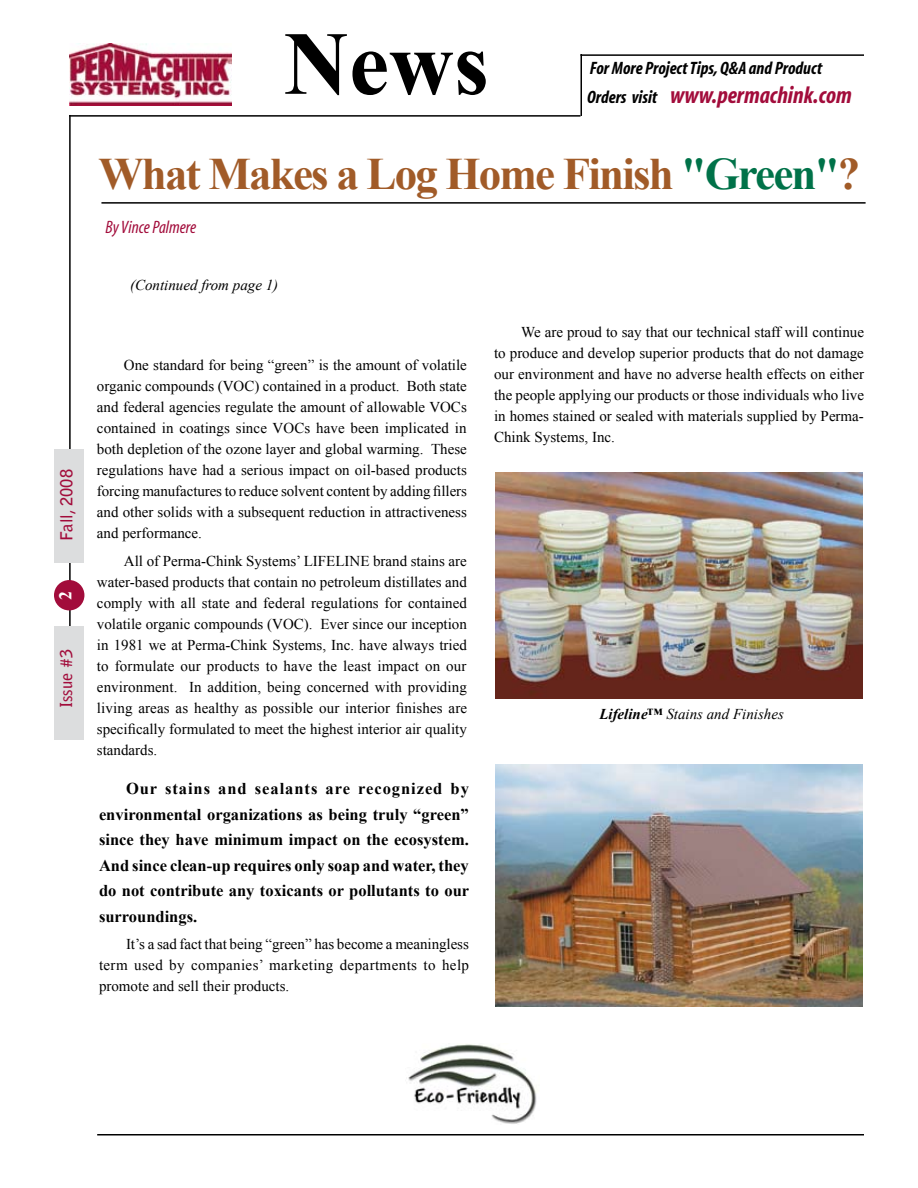
<style>
.page{position:relative;width:918px;height:1188px;background:#fff}
.page>*{position:absolute;margin:0;border:0;box-sizing:border-box;transform-origin:0 0}
.t1{font:700 90px "Times New Roman";color:#000}
.t2{font:700 45px "Times New Roman";letter-spacing:-.04em;color:#a15b28}
.t3{font:italic 700 condensed 24px "Myriad";color:#a20c3b}
.t4{font:italic 700 condensed 18px "Myriad";color:#000}
.t5{font:italic condensed 18px "Myriad";color:#a20c3b}
.t6{font:700 18px "Times New Roman";color:#fff}
.t7{font:700 16.5px/25.5px "Times New Roman";color:#000;text-align:justify}
.t8{font:700 16.5px "Bell Gothic";color:#a20c3b}
.t9{font:15px/21px "Times New Roman";color:#000;text-align:justify}
.t10{font:italic 15px "Times New Roman";color:#000}
.s1{font-size:18px;color:#000}
.s2{color:#007249}
.s3{font-weight:700}
</style>
<div class="page">
<hr style="left:580px;top:54px;width:284px;height:2px;background:#000">
<hr style="left:580px;top:54px;width:2px;height:62px;background:#000">
<hr style="left:69px;top:115px;width:511px;height:2px;background:#000">
<hr style="left:69px;top:115px;width:2px;height:528px;background:#000">
<div style="left:54px;top:626px;width:30px;height:114px;background:#dcddde"></div>
<div style="left:54px;top:449px;width:30px;height:114px;background:#dcddde"></div>
<div style="left:54px;top:580px;width:30px;height:30px;background:#a20c3b;border-radius:50%"></div>
<img style="left:69px;top:44px;width:162px;height:61px">
<hr style="left:97px;top:1134px;width:767px;height:2px;background:#000">
<hr style="left:101px;top:202px;width:765px;height:2px;background:#000">
<img style="left:496px;top:765px;width:367px;height:242px">
<img style="left:408px;top:1044px;width:129px;height:80px">
<img style="left:496px;top:472px;width:367px;height:227px">
<p class="t8" style="left:57px;top:541px;width:73px;rotate:-90deg">Fall, 2008</p>
<p class="t6" style="left:53px;top:600px;width:10px;rotate:-90deg">2</p>
<p class="t8" style="left:56px;top:708px;width:61px;rotate:-90deg">Issue #3</p>
<h1 class="t1" style="left:284px;top:1px;width:206px">News</h1>
<p class="t4" style="left:590px;top:59px;width:234px">For More Project Tips, Q&amp;A and Product</p>
<h3 class="t3" style="left:587px;top:83px;width:266px"><span class="s1">Orders visit</span> www.permachink.com</h3>
<h2 class="t2" style="left:99px;top:143px;width:763px">What Makes a Log Home Finish <span class="s2">"Green"</span>?</h2>
<p class="t5" style="left:106px;top:218px;width:92px">By Vince Palmere</p>
<p class="t10" style="left:130px;top:275px;width:150px">(Continued from page 1)</p>
<p class="t9" style="left:97px;top:354px;width:372px;text-indent:27px">One standard for being “green” is the amount of volatile organic compounds (VOC) contained in a product. Both state and federal agencies regulate the amount of allowable VOCs contained in coatings since VOCs have been implicated in both depletion of the ozone layer and global warming. These regulations have had a serious impact on oil-based products forcing manufactures to reduce solvent content by adding fillers and other solids with a subsequent reduction in attractiveness and performance.</p>
<p class="t9" style="left:97px;top:550px;width:372px;text-indent:27px">All of Perma-Chink Systems’ LIFELINE brand stains are water-based products that contain no petroleum distillates and comply with all state and federal regulations for contained volatile organic compounds (VOC). Ever since our inception in 1981 we at Perma-Chink Systems, Inc. have always tried to formulate our products to have the least impact on our environment. In addition, being concerned with providing living areas as healthy as possible our interior finishes are specifically formulated to meet the highest interior air quality standards.</p>
<p class="t7" style="left:99px;top:775px;width:372px;text-indent:27px">Our stains and sealants are recognized by environmental organizations as being truly “green” since they have minimum impact on the ecosystem.<br>And since clean-up requires only soap and water, they do not contribute any toxicants or pollutants to our surroundings.</p>
<p class="t9" style="left:99px;top:934px;width:372px;text-indent:27px">It’s a sad fact that being “green” has become a meaningless term used by companies’ marketing departments to help promote and sell their products.</p>
<p class="t9" style="left:494px;top:321px;width:371px;text-indent:27px">We are proud to say that our technical staff will continue to produce and develop superior products that do not damage our environment and have no adverse health effects on either the people applying our products or those individuals who live in homes stained or sealed with materials supplied by Perma-Chink Systems, Inc.</p>
<p class="t10" style="left:599px;top:703px;width:186px"><span class="s3">Lifeline™</span> Stains and Finishes</p>
</div>
